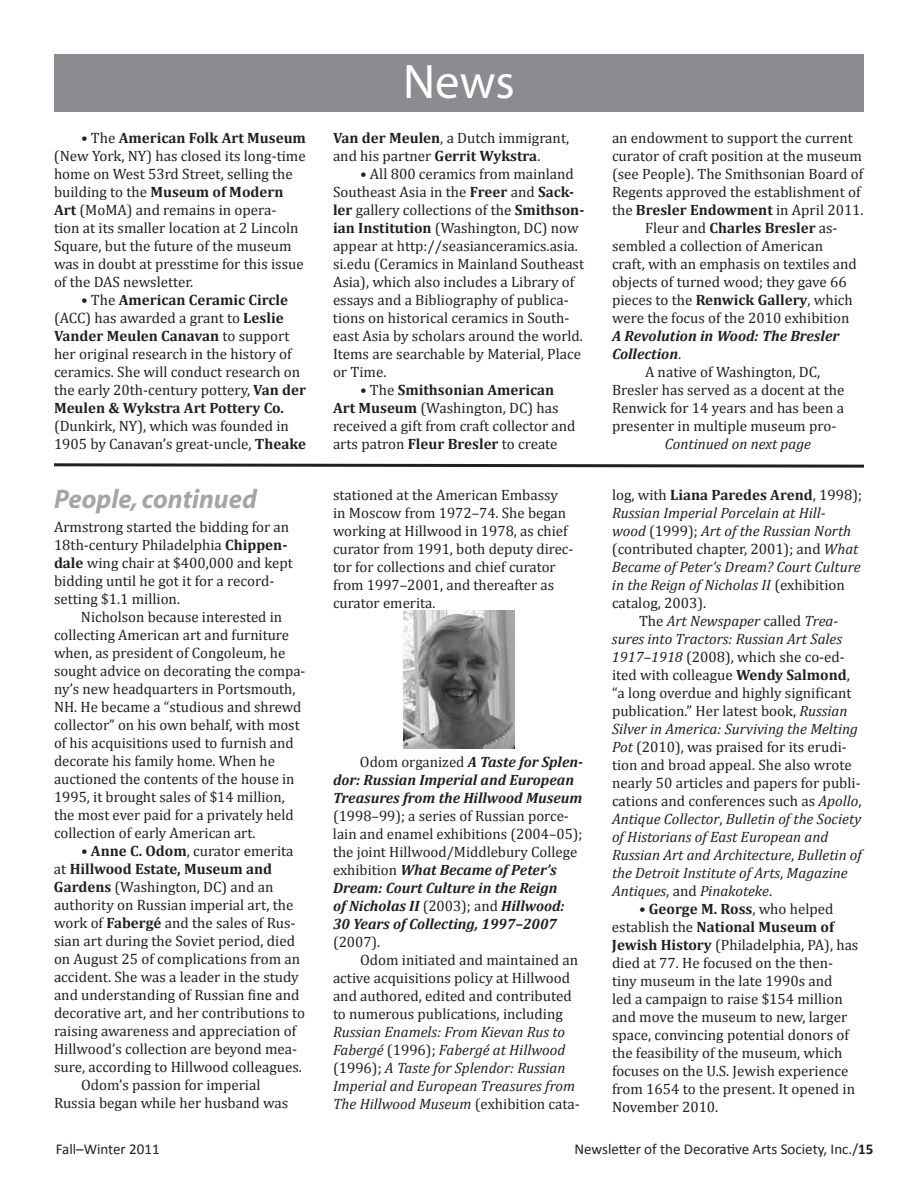
<style>
.page{position:relative;width:918px;height:1188px;background:#fff}
.page>*{position:absolute;margin:0;border:0;box-sizing:border-box;transform-origin:0 0}
.Dept_Head{font:48.75px "Myriad";color:#fff}
.Body_text{font:italic 700 27px "Myriad";color:#a4a5a9}
.Body_text-2{font:15px/18px "Cambria";color:#231f20}
.Body_text-3{font:italic 15px/18px "Cambria";color:#231f20}
.Body_text-4{font:italic 700 15px/18px "Cambria";color:#231f20}
.t1{font:15px "Calibri";color:#231f20}
.s1{font-weight:700}
.s2{font-weight:400;font-style:normal}
.s3{font-style:italic}
.s4{font-weight:700;font-style:italic}
.s5{font-style:normal}
.s6{font-weight:700;font-style:normal}
</style>
<div class="page">
<svg style="left:54px;top:463px;width:810px;height:5px"></svg>
<div style="left:54px;top:54px;width:810px;height:58px;background:#8a8c8f"></div>
<img style="left:403px;top:611px;width:112px;height:137px">
<p class="Body_text-2" style="left:54px;top:129px;width:254px;text-indent:27px">• The <span class="s1">American Folk Art Museum </span>(New York, NY) has closed its long-time home on West 53rd Street, selling the building to the <span class="s1">Museum of Modern Art</span> (MoMA) and remains in opera-<br>tion at its smaller location at 2 Lincoln Square, but the future of the museum was in doubt at presstime for this issue of the DAS newsletter.</p>
<p class="Body_text-2" style="left:54px;top:291px;width:253px;text-indent:27px">• The <span class="s1">American Ceramic Circle </span>(ACC) has awarded a grant to <span class="s1">Leslie Vander Meulen Canavan</span> to support her original research in the history of ceramics. She will conduct research on the early 20th-century pottery, <span class="s1">Van der Meulen &amp; Wykstra Art Pottery Co. </span>(Dunkirk, NY), which was founded in 1905 by Canavan’s great-uncle, <span class="s1">Theake</span></p>
<p class="Body_text" style="left:54px;top:485px;width:204px">People, continued</p>
<p class="Body_text-2" style="left:54px;top:518px;width:240px">Armstrong started the bidding for an 18th-century Philadelphia <span class="s1">Chippen&shy;dale</span> wing chair at $400,000 and kept bidding until he got it for a record&shy;setting $1.1 million.</p>
<p class="Body_text-2" style="left:54px;top:608px;width:253px;text-indent:27px">Nicholson because interested in collecting American art and furniture when, as president of Congoleum, he sought advice on decorating the compa&shy;ny’s new headquarters in Portsmouth, NH. He became a “studious and shrewd collector” on his own behalf, with most of his acquisitions used to furnish and decorate his family home. When he auctioned the contents of the house in 1995, it brought sales of $14 million, the most ever paid for a privately held collection of early American art.</p>
<p class="Body_text-2" style="left:54px;top:842px;width:253px;text-indent:27px">• <span class="s1">Anne C. Odom</span>, curator emerita at <span class="s1">Hillwood Estate, Museum and Gardens</span> (Washington, DC) and an authority on Russian imperial art, the work of <span class="s1">Fabergé</span> and the sales of Rus&shy;sian art during the Soviet period, died on August 25 of complications from an accident. She was a leader in the study and understanding of Russian fine and decorative art, and her contributions to raising awareness and appreciation of Hillwood’s collection are beyond mea&shy;sure, according to Hillwood colleagues.</p>
<p class="Body_text-2" style="left:54px;top:1076px;width:236px;text-align:center">Odom’s passion for imperial<br>Russia began while her husband was</p>
<p class="Dept_Head" style="left:403px;top:57px;width:113px">News</p>
<p class="Body_text-2" style="left:333px;top:129px;width:238px"><span class="s1">Van der Meulen</span>, a Dutch immigrant, and his partner <span class="s1">Gerrit Wykstra</span>.</p>
<p class="Body_text-2" style="left:333px;top:165px;width:253px;text-indent:27px">• All 800 ceramics from mainland Southeast Asia in the <span class="s1">Freer</span> and <span class="s1">Sack&shy;ler</span> gallery collections of the <span class="s1">Smithson&shy;ian Institution</span> (Washington, DC) now appear at http://seasianceramics.asia. si.edu (Ceramics in Mainland Southeast Asia), which also includes a Library of essays and a Bibliography of publica&shy;tions on historical ceramics in South&shy;east Asia by scholars around the world.<br>Items are searchable by Material, Place or Time.</p>
<p class="Body_text-2" style="left:333px;top:381px;width:244px;text-indent:27px">• The <span class="s1">Smithsonian American Art Museum</span> (Washington, DC) has received a gift from craft collector and arts patron <span class="s1">Fleur Bresler</span> to create</p>
<p class="Body_text-2" style="left:333px;top:486px;width:242px">stationed at the American Embassy in Moscow from 1972–74. She began working at Hillwood in 1978, as chief curator from 1991, both deputy direc&shy;tor for collections and chief curator from 1997–2001, and thereafter as curator emerita.</p>
<p class="Body_text-4" style="left:333px;top:752px;width:252px;text-indent:27px"><span class="s2">Odom organized</span> A Taste for Splen&shy;dor: Russian Imperial and European Treasures from the Hillwood Museum <span class="s2">(1998–99); a series of Russian porce&shy;lain and enamel exhibitions (2004–05); the joint Hillwood/Middlebury College exhibition</span> What Became of Peter’s Dream: Court Culture in the Reign<br>of Nicholas II <span class="s2">(2003); and</span> Hillwood:<br>30 Years of Collecting, 1997–2007 <span class="s2">(2007).</span></p>
<p class="Body_text-2" style="left:333px;top:951px;width:248px;text-indent:27px">Odom initiated and maintained an active acquisitions policy at Hillwood and authored, edited and contributed to numerous publications, including <span class="s3">Russian Enamels: From Kievan Rus to Fabergé</span> (1996); <span class="s3">Fabergé at Hillwood </span>(1996); <span class="s3">A Taste for Splendor: Russian Imperial and European Treasures from The Hillwood Museum</span> (exhibition cata-</p>
<p class="Body_text-2" style="left:612px;top:129px;width:253px">an endowment to support the current curator of craft position at the museum (see People). The Smithsonian Board of Regents approved the establishment of the <span class="s1">Bresler Endowment</span> in April 2011.</p>
<p class="Body_text-2" style="left:612px;top:219px;width:246px;text-indent:33px">Fleur and <span class="s1">Charles Bresler</span> as&shy;sembled a collection of American craft, with an emphasis on textiles and objects of turned wood; they gave 66 pieces to the <span class="s1">Renwick Gallery</span>, which were the focus of the 2010 exhibition<br><span class="s4">A Revolution in Wood: The Bresler<br>Collection</span>.</p>
<p class="Body_text-2" style="left:612px;top:363px;width:234px;text-align:center">A native of Washington, DC,<br>Bresler has served as a docent at the<br>Renwick for 14 years and has been a presenter in multiple museum pro-</p>
<p class="Body_text-3" style="left:665px;top:435px;width:148px">Continued on next page</p>
<p class="Body_text-3" style="left:612px;top:485px;width:252px"><span class="s5">log, with</span> <span class="s6">Liana Paredes Arend</span><span class="s5">, 1998); </span>Russian Imperial Porcelain at Hill&shy;wood <span class="s5">(1999);</span> Art of the Russian North <span class="s5">(contributed chapter, 2001); and</span> What Became of Peter’s Dream? Court Culture in the Reign of Nicholas II <span class="s5">(exhibition catalog, 2003).</span></p>
<p class="Body_text-3" style="left:612px;top:611px;width:251px;text-indent:27px"><span class="s5">The</span> Art Newspaper <span class="s5">called</span> Trea&shy;sures into Tractors: Russian Art Sales 1917–1918 <span class="s5">(2008), which she co-ed&shy;ited with colleague</span> <span class="s6">Wendy Salmond</span><span class="s5">, “a long overdue and highly significant publication.” Her latest book,</span> Russian Silver in America: Surviving the Melting Pot <span class="s5">(2010), was praised for its erudi&shy;tion and broad appeal. She also wrote nearly 50 articles and papers for publi&shy;cations and conferences such as</span> Apollo<span class="s5">, </span>Antique Collector<span class="s5">,</span> Bulletin of the Society of Historians of East European and Russian Art and Architecture<span class="s5">,</span> Bulletin of the Detroit Institute of Arts<span class="s5">,</span> Magazine Antiques<span class="s5">, and</span> Pinakoteke<span class="s5">.</span></p>
<p class="Body_text-2" style="left:612px;top:900px;width:248px;text-indent:27px">• <span class="s1">George M. Ross</span>, who helped establish the <span class="s1">National Museum of Jewish History</span> (Philadelphia, PA), has died at 77. He focused on the then&shy;tiny museum in the late 1990s and<br>led a campaign to raise $154 million and move the museum to new, larger space, convincing potential donors of the feasibility of the museum, which focuses on the U.S. Jewish experience from 1654 to the present. It opened in November 2010.</p>
<p class="t1" style="left:56px;top:1139px;width:105px">Fall–Winter 2011</p>
<p class="t1" style="left:574px;top:1139px;width:300px">Newsletter of the Decorative Arts Society, Inc./<span class="s1">15</span></p>
</div>
